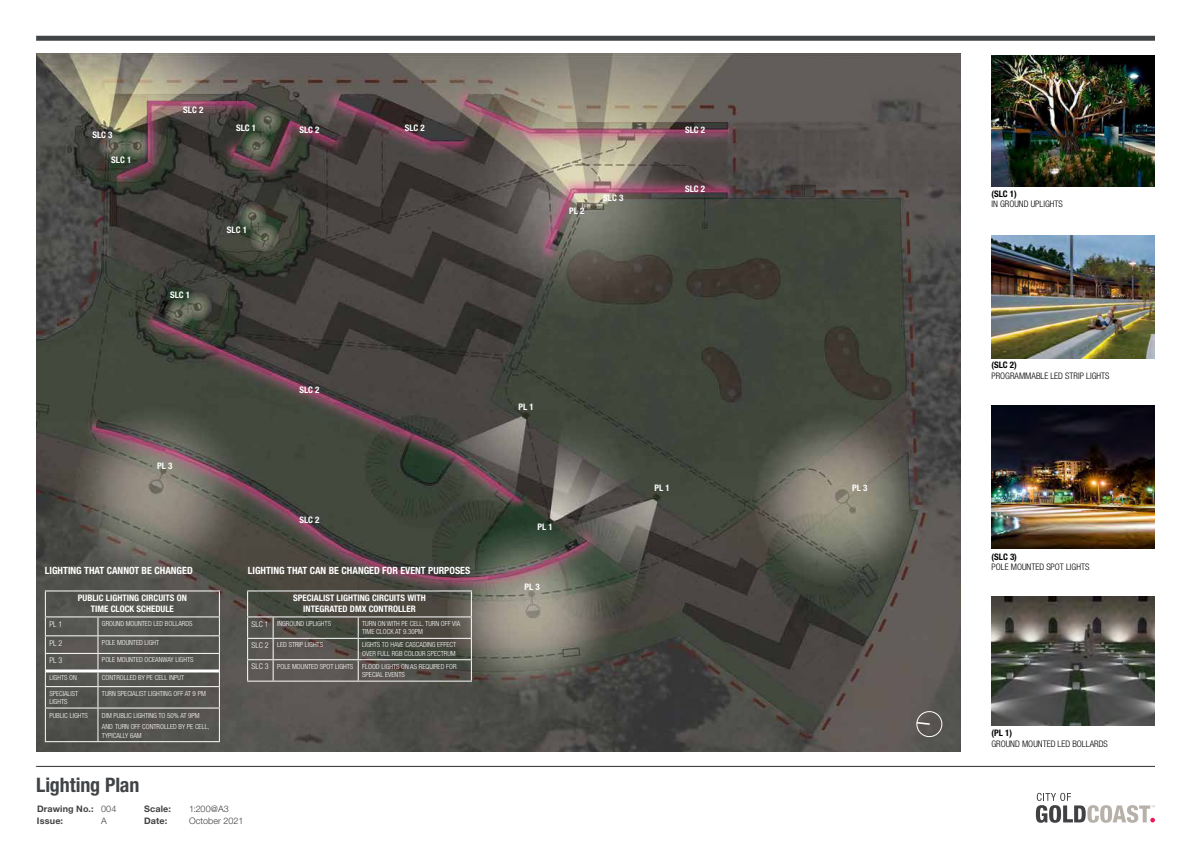
<style>
.page{position:relative;width:1191px;height:842px;background:#fff}
.page>*{position:absolute;margin:0;border:0;box-sizing:border-box;transform-origin:0 0}
.t1{font:700 condensed 20px "Helvetica Neue LT Std";letter-spacing:-.005em;color:#414447}
.t2{font:700 condensed 10px "Helvetica Neue LT Pro";color:#fff}
.t3{font:700 condensed 9px/10.8px "Helvetica Neue LT Pro";color:#fff;text-align:center}
.t4{font:300 condensed 9px "Helvetica Neue LT Pro";color:#000}
.t5{font:700 9px "Helvetica Neue LT Pro";letter-spacing:.02em;color:#414042}
.t6{font:700 condensed 9px "Helvetica Neue LT Pro";color:#000}
.t7{font:300 9px "Helvetica Neue LT Pro";letter-spacing:.01em;color:#414042}
.t8{font:300 condensed 8px "Helvetica Neue LT Pro";color:#fff}
.t9{font:300 condensed 7px/8.4px "Helvetica Neue LT Pro";color:#fff}
.s1{font-size:8px}
.s2{font-weight:300}
</style>
<div class="page">
<div style="left:36px;top:36px;width:1119px;height:5px;background:#414447"></div>
<svg style="left:1036px;top:793px;width:119px;height:30px"></svg>
<hr style="left:36px;top:766px;width:1119px;height:1px;background:#414447">
<img style="left:36px;top:54px;width:924px;height:697px">
<svg style="left:915px;top:710px;width:28px;height:28px"></svg>
<img style="left:991px;top:55px;width:164px;height:132px">
<img style="left:992px;top:405px;width:163px;height:143px">
<img style="left:992px;top:596px;width:163px;height:129px">
<img style="left:991px;top:235px;width:164px;height:123px">
<hr style="left:273px;top:681px;width:85px;height:1px;background:#fff">
<hr style="left:358px;top:681px;width:114px;height:1px;background:#fff">
<hr style="left:273px;top:590px;width:85px;height:1px;background:#fff">
<hr style="left:358px;top:590px;width:114px;height:1px;background:#fff">
<svg style="left:358px;top:617px;width:1px;height:64px"></svg>
<hr style="left:273px;top:616px;width:85px;height:1px;background:#fff">
<hr style="left:358px;top:616px;width:114px;height:1px;background:#fff">
<hr style="left:273px;top:638px;width:85px;height:1px;background:#fff">
<hr style="left:358px;top:638px;width:114px;height:1px;background:#fff">
<hr style="left:273px;top:659px;width:85px;height:1px;background:#fff">
<svg style="left:247px;top:590px;width:27px;height:92px"></svg>
<hr style="left:358px;top:659px;width:114px;height:1px;background:#fff">
<svg style="left:471px;top:591px;width:1px;height:90px"></svg>
<hr style="left:45px;top:686px;width:53px;height:1px;background:#fff">
<hr style="left:98px;top:686px;width:122px;height:1px;background:#fff">
<hr style="left:45px;top:707px;width:53px;height:1px;background:#fff">
<hr style="left:98px;top:707px;width:122px;height:1px;background:#fff">
<hr style="left:45px;top:741px;width:53px;height:1px;background:#fff">
<hr style="left:98px;top:741px;width:122px;height:1px;background:#fff">
<hr style="left:45px;top:590px;width:53px;height:1px;background:#fff">
<hr style="left:98px;top:590px;width:122px;height:1px;background:#fff">
<svg style="left:219px;top:591px;width:1px;height:116px"></svg>
<hr style="left:45px;top:708px;width:1px;height:33px;background:#fff">
<hr style="left:97px;top:708px;width:1px;height:33px;background:#fff">
<hr style="left:219px;top:708px;width:1px;height:33px;background:#fff">
<hr style="left:45px;top:635px;width:53px;height:1px;background:#fff">
<hr style="left:98px;top:635px;width:122px;height:1px;background:#fff">
<svg style="left:97px;top:617px;width:1px;height:90px"></svg>
<hr style="left:45px;top:653px;width:53px;height:1px;background:#fff">
<svg style="left:45px;top:591px;width:1px;height:116px"></svg>
<hr style="left:98px;top:653px;width:122px;height:1px;background:#fff">
<hr style="left:46px;top:669px;width:52px;height:3px;background:#fff">
<hr style="left:98px;top:669px;width:121px;height:3px;background:#fff">
<hr style="left:45px;top:616px;width:53px;height:1px;background:#fff">
<hr style="left:98px;top:616px;width:122px;height:1px;background:#fff">
<p class="t3" style="left:92px;top:129px;width:22px">SLC 3</p>
<p class="t3" style="left:111px;top:154px;width:22px">SLC 1</p>
<p class="t3" style="left:183px;top:104px;width:22px">SLC 2</p>
<p class="t3" style="left:236px;top:122px;width:22px">SLC 1</p>
<p class="t3" style="left:170px;top:289px;width:22px">SLC 1</p>
<p class="t3" style="left:227px;top:224px;width:22px">SLC 1</p>
<p class="t3" style="left:157px;top:460px;width:17px">PL 3</p>
<p class="t3" style="left:299px;top:124px;width:22px">SLC 2</p>
<p class="t3" style="left:405px;top:122px;width:22px">SLC 2</p>
<p class="t3" style="left:685px;top:124px;width:22px">SLC 2</p>
<p class="t3" style="left:299px;top:384px;width:22px">SLC 2</p>
<p class="t3" style="left:299px;top:515px;width:22px">SLC 2</p>
<p class="t3" style="left:569px;top:206px;width:17px">PL 2</p>
<p class="t3" style="left:603px;top:193px;width:22px">SLC 3</p>
<p class="t3" style="left:685px;top:183px;width:22px">SLC 2</p>
<p class="t3" style="left:518px;top:401px;width:17px">PL 1</p>
<p class="t3" style="left:537px;top:521px;width:17px">PL 1</p>
<p class="t3" style="left:654px;top:482px;width:17px">PL 1</p>
<p class="t3" style="left:852px;top:482px;width:17px">PL 3</p>
<h2 class="t2" style="left:45px;top:564px;width:149px">LIGHTING THAT CANNOT BE CHANGED</h2>
<h2 class="t2" style="left:248px;top:564px;width:224px">LIGHTING THAT CAN BE CHANGED FOR EVENT PURPOSES</h2>
<p class="t3" style="left:78px;top:593px;width:110px">PUBLIC LIGHTING CIRCUITS ON<br>TIME CLOCK SCHEDULE</p>
<p class="t8" style="left:49px;top:619px;width:15px">PL 1</p>
<p class="t9" style="left:102px;top:619px;width:92px">GROUND MOUNTED LED BOLLARDS</p>
<p class="t8" style="left:49px;top:638px;width:15px">PL 2</p>
<p class="t9" style="left:102px;top:638px;width:59px">POLE MOUNTED LIGHT</p>
<p class="t8" style="left:49px;top:656px;width:15px">PL 3</p>
<p class="t9" style="left:102px;top:656px;width:93px">POLE MOUNTED OCEANWAY LIGHTS</p>
<p class="t9" style="left:49px;top:673px;width:29px">LIGHTS ON</p>
<p class="t9" style="left:102px;top:673px;width:84px">CONTROLLED BY PE CELL INPUT</p>
<p class="t9" style="left:49px;top:689px;width:30px">SPECIALIST<br>LIGHTS</p>
<p class="t9" style="left:102px;top:689px;width:105px">TURN SPECIALIST LIGHTING OFF AT 9 PM</p>
<p class="t9" style="left:49px;top:712px;width:40px">PUBLIC LIGHTS</p>
<p class="t9" style="left:102px;top:710px;width:109px;line-height:10.8px">DIM PUBLIC LIGHTING TO 50% AT 9PM<br>AND TURN OFF CONTROLLED BY PE CELL,</p>
<p class="t9" style="left:102px;top:731px;width:41px">TYPICALLY 6AM</p>
<p class="t3" style="left:293px;top:593px;width:134px">SPECIALIST LIGHTING CIRCUITS WITH<br>INTEGRATED DMX CONTROLLER</p>
<p class="t9" style="left:252px;top:619px;width:81px"><span class="s1">SLC 1</span> INGROUND UPLIGHTS</p>
<p class="t9" style="left:362px;top:619px;width:99px">TURN ON WITH PE CELL. TURN OFF VIA<br>TIME CLOCK AT 9.30PM</p>
<p class="t9" style="left:252px;top:641px;width:73px"><span class="s1">SLC 2</span> LED STRIP LIGHTS</p>
<p class="t9" style="left:362px;top:641px;width:95px">LIGHTS TO HAVE CASCADING EFFECT<br>OVER FULL RGB COLOUR SPECTRUM</p>
<p class="t9" style="left:252px;top:662px;width:103px"><span class="s1">SLC 3</span> POLE MOUNTED SPOT LIGHTS</p>
<p class="t9" style="left:362px;top:662px;width:96px">FLOOD LIGHTS ON AS REQUIRED FOR<br>SPECIAL EVENTS</p>
<h1 class="t1" style="left:36px;top:773px;width:105px">Lighting Plan</h1>
<p class="t5" style="left:37px;top:803px;width:81px">Drawing No.: <span class="s2">004</span></p>
<p class="t5" style="left:144px;top:803px;width:28px">Scale:</p>
<p class="t7" style="left:189px;top:803px;width:41px">1:200@A3</p>
<p class="t5" style="left:37px;top:815px;width:28px">Issue:</p>
<p class="t7" style="left:101px;top:816px;width:7px">A</p>
<p class="t5" style="left:144px;top:815px;width:25px">Date:</p>
<p class="t7" style="left:189px;top:816px;width:56px">October 2021</p>
<p class="t3" style="left:524px;top:582px;width:17px">PL 3</p>
<p class="t6" style="left:991px;top:188px;width:27px">(SLC 1)</p>
<p class="t4" style="left:991px;top:199px;width:73px">IN GROUND UPLIGHTS</p>
<p class="t6" style="left:991px;top:360px;width:27px">(SLC 2)</p>
<p class="t4" style="left:991px;top:371px;width:120px">PROGRAMMABLE LED STRIP LIGHTS</p>
<p class="t6" style="left:991px;top:551px;width:27px">(SLC 3)</p>
<p class="t4" style="left:991px;top:562px;width:99px">POLE MOUNTED SPOT LIGHTS</p>
<p class="t6" style="left:991px;top:727px;width:22px">(PL 1)</p>
<p class="t4" style="left:991px;top:738px;width:118px">GROUND MOUNTED LED BOLLARDS</p>
</div>
